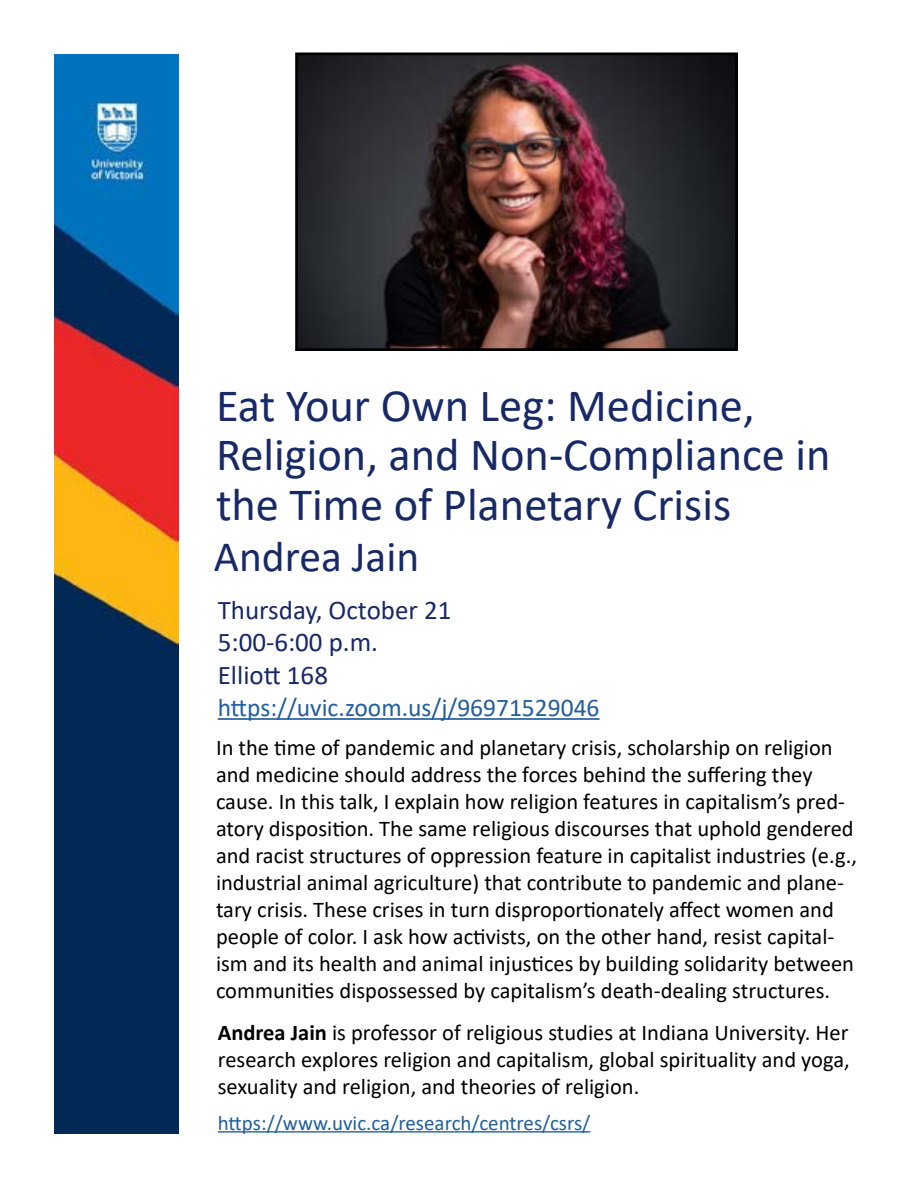
<style>
.page{position:relative;width:918px;height:1188px;background:#fff}
.page>*{position:absolute;margin:0;border:0;box-sizing:border-box;transform-origin:0 0}
.t1{font:46.5px/49.5px "Calibri";color:#172966}
.t2{font:43.5px "Calibri";color:#172966}
.t3{font:27px/32.4px "Calibri";color:#172966}
.t4{font:25.5px "Calibri";color:#215e9e}
.t5{font:22.5px/27px "Calibri";color:#000}
.t6{font:21px "Calibri";color:#215e9e}
.s1{font-weight:700}
</style>
<div class="page">
<img style="left:54px;top:54px;width:124px;height:1080px">
<hr style="left:218px;top:718px;width:382px;height:2px;background:#215e9e">
<hr style="left:218px;top:1131px;width:372px;height:2px;background:#215e9e">
<img style="left:299px;top:56px;width:435px;height:291px">
<div style="left:295px;top:52px;width:443px;height:299px;border:3px solid #000"></div>
<h1 class="t1" style="left:216px;top:379px;width:616px">Eat Your Own Leg: Medicine,<br>Religion, and Non-Compliance in the Time of Planetary Crisis</h1>
<h2 class="t2" style="left:214px;top:526px;width:207px">Andrea Jain</h2>
<p class="t3" style="left:218px;top:593px;width:235px">Thursday, October 21<br>5:00-6:00 p.m.<br>Elliott 168</p>
<p class="t4" style="left:218px;top:690px;width:383px">https://uvic.zoom.us/j/96971529046</p>
<p class="t5" style="left:216px;top:733px;width:642px">In the time of pandemic and planetary crisis, scholarship on religion and medicine should address the forces behind the suffering they cause. In this talk, I explain how religion features in capitalism’s pred&shy;atory disposition. The same religious discourses that uphold gendered and racist structures of oppression feature in capitalist industries (e.g., industrial animal agriculture) that contribute to pandemic and plane&shy;tary crisis. These crises in turn disproportionately affect women and people of color. I ask how activists, on the other hand, resist capital&shy;ism and its health and animal injustices by building solidarity between communities dispossessed by capitalism’s death-dealing structures.</p>
<p class="t5" style="left:218px;top:1018px;width:633px;text-align:justify"><span class="s1">Andrea Jain</span> is professor of religious studies at Indiana University. Her research explores religion and capitalism, global spirituality and yoga, sexuality and religion, and theories of religion.</p>
<p class="t6" style="left:218px;top:1108px;width:374px">https://www.uvic.ca/research/centres/csrs/</p>
</div>
